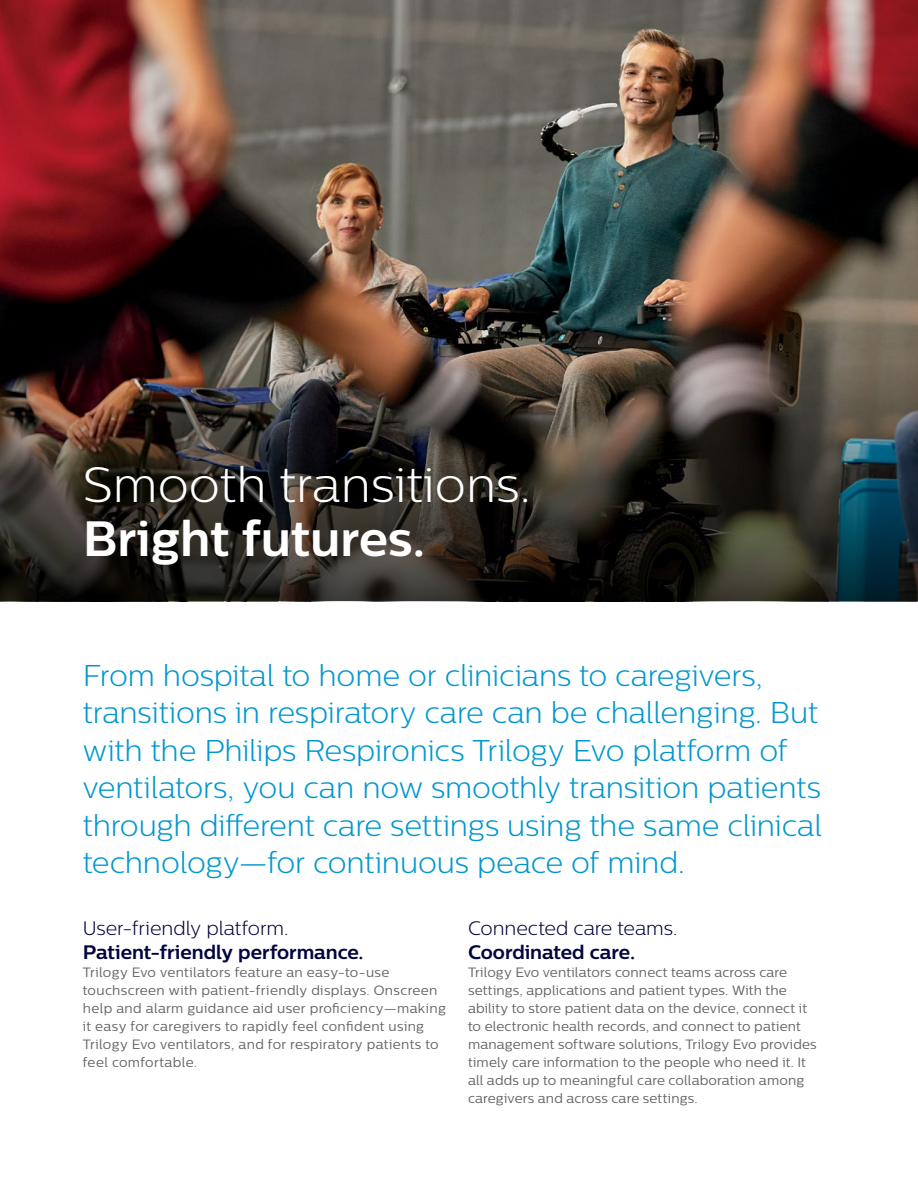
<style>
.page{position:relative;width:918px;height:1188px;background:#fff}
.page>*{position:absolute;margin:0;border:0;box-sizing:border-box;transform-origin:0 0}
.t1{font:300 49.5px "Centrale Sans";color:#fff}
.t2{font:700 49.5px "Centrale Sans";color:#fff}
.t3{font:300 30px/37.5px "Centrale Sans";letter-spacing:-.01em;color:#0097cf}
.t4{font:700 19.5px "Centrale Sans";letter-spacing:-.005em;color:#00043d}
.t5{font:300 19.5px "Centrale Sans";letter-spacing:-.005em;color:#00043d}
.t6{font:13.5px/18px "Centrale Sans";letter-spacing:.01em;color:#636466}
</style>
<div class="page">
<img style="left:0;top:0;width:918px;height:360px">
<img style="left:0;top:360px;width:918px;height:241px">
<h1 class="t1" style="left:83px;top:457px;width:450px">Smooth transitions.</h1>
<h1 class="t2" style="left:83px;top:509px;width:344px">Bright futures.</h1>
<p class="t3" style="left:83px;top:656px;width:741px">From hospital to home or clinicians to caregivers, transitions in respiratory care can be challenging. But with the Philips Respironics Trilogy Evo platform of ventilators, you can now smoothly transition patients through different care settings using the same clinical technology—for continuous peace of mind.</p>
<h3 class="t5" style="left:83px;top:917px;width:207px">User-friendly platform.</h3>
<h3 class="t4" style="left:83px;top:941px;width:282px">Patient-friendly performance.</h3>
<p class="t6" style="left:83px;top:963px;width:364px">Trilogy Evo ventilators feature an easy-to-use touchscreen with patient-friendly displays. Onscreen help and alarm guidance aid user proficiency—making it easy for caregivers to rapidly feel confident using Trilogy Evo ventilators, and for respiratory patients to feel comfortable.</p>
<h3 class="t5" style="left:468px;top:917px;width:211px">Connected care teams.</h3>
<h3 class="t4" style="left:468px;top:941px;width:169px">Coordinated care.</h3>
<p class="t6" style="left:468px;top:963px;width:350px">Trilogy Evo ventilators connect teams across care settings, applications and patient types. With the ability to store patient data on the device, connect it to electronic health records, and connect to patient management software solutions, Trilogy Evo provides timely care information to the people who need it. It all adds up to meaningful care collaboration among caregivers and across care settings.</p>
</div>
